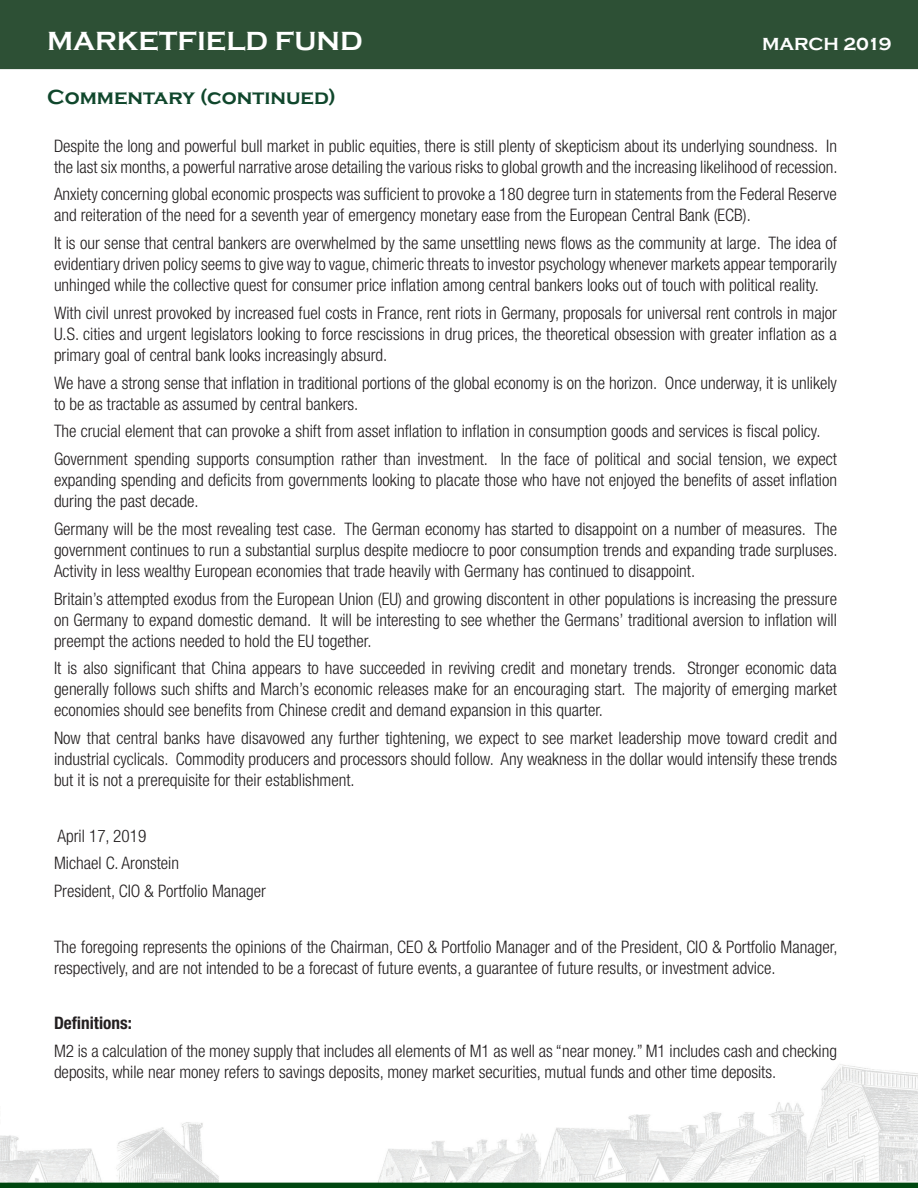
<style>
.page{position:relative;width:918px;height:1188px;background:#fff}
.page>*{position:absolute;margin:0;border:0;box-sizing:border-box;transform-origin:0 0}
.Date{font:700 27px "Copperplate Gothic";color:#fff}
.Heading_3{font:700 21px "Copperplate Gothic";color:#10472c}
.Date-2{font:700 18px "Copperplate Gothic";letter-spacing:-.01em;color:#fff}
.t1{font:300 condensed 17.25px/21px "Helvetica Neue";color:#231f20;text-align:justify}
.t2{font:700 condensed 17.25px "Helvetica Neue";color:#231f20}
</style>
<div class="page">
<div style="left:0;top:0;width:918px;height:69px;background:#2d5035"></div>
<img style="left:0;top:1064px;width:918px;height:124px">
<p class="Date" style="left:47px;top:27px;width:317px">MARKETFIELD FUND</p>
<p class="Date-2" style="left:762px;top:34px;width:131px">MARCH 2019</p>
<p class="Heading_3" style="left:47px;top:85px;width:290px">Commentary (continued)</p>
<p class="t1" style="left:54px;top:135px;width:785px">Despite the long and powerful bull market in public equities, there is still plenty of skepticism about its underlying soundness. In the last six months, a powerful narrative arose detailing the various risks to global growth and the increasing likelihood of recession.</p>
<p class="t1" style="left:54px;top:184px;width:784px">Anxiety concerning global economic prospects was sufficient to provoke a 180 degree turn in statements from the Federal Reserve and reiteration of the need for a seventh year of emergency monetary ease from the European Central Bank (ECB).</p>
<p class="t1" style="left:54px;top:232px;width:784px">It is our sense that central bankers are overwhelmed by the same unsettling news flows as the community at large. The idea of evidentiary driven policy seems to give way to vague, chimeric threats to investor psychology whenever markets appear temporarily unhinged while the collective quest for consumer price inflation among central bankers looks out of touch with political reality.</p>
<p class="t1" style="left:54px;top:302px;width:785px">With civil unrest provoked by increased fuel costs in France, rent riots in Germany, proposals for universal rent controls in major U.S. cities and urgent legislators looking to force rescissions in drug prices, the theoretical obsession with greater inflation as a primary goal of central bank looks increasingly absurd.</p>
<p class="t1" style="left:54px;top:372px;width:785px">We have a strong sense that inflation in traditional portions of the global economy is on the horizon. Once underway, it is unlikely to be as tractable as assumed by central bankers.</p>
<p class="t1" style="left:54px;top:421px;width:768px">The crucial element that can provoke a shift from asset inflation to inflation in consumption goods and services is fiscal policy.</p>
<p class="t1" style="left:54px;top:448px;width:785px">Government spending supports consumption rather than investment. In the face of political and social tension, we expect expanding spending and deficits from governments looking to placate those who have not enjoyed the benefits of asset inflation during the past decade.</p>
<p class="t1" style="left:54px;top:518px;width:785px">Germany will be the most revealing test case. The German economy has started to disappoint on a number of measures. The government continues to run a substantial surplus despite mediocre to poor consumption trends and expanding trade surpluses.<br>Activity in less wealthy European economies that trade heavily with Germany has continued to disappoint.</p>
<p class="t1" style="left:54px;top:588px;width:785px">Britain’s attempted exodus from the European Union (EU) and growing discontent in other populations is increasing the pressure on Germany to expand domestic demand. It will be interesting to see whether the Germans’ traditional aversion to inflation will preempt the actions needed to hold the EU together.</p>
<p class="t1" style="left:54px;top:658px;width:785px">It is also significant that China appears to have succeeded in reviving credit and monetary trends. Stronger economic data generally follows such shifts and March’s economic releases make for an encouraging start. The majority of emerging market economies should see benefits from Chinese credit and demand expansion in this quarter.</p>
<p class="t1" style="left:54px;top:727px;width:785px">Now that central banks have disavowed any further tightening, we expect to see market leadership move toward credit and industrial cyclicals. Commodity producers and processors should follow. Any weakness in the dollar would intensify these trends but it is not a prerequisite for their establishment.</p>
<p class="t1" style="left:58px;top:825px;width:90px">April 17, 2019</p>
<p class="t1" style="left:54px;top:853px;width:127px">Michael C. Aronstein</p>
<p class="t1" style="left:54px;top:880px;width:214px">President, CIO &amp; Portfolio Manager</p>
<p class="t1" style="left:54px;top:936px;width:785px">The foregoing represents the opinions of the Chairman, CEO &amp; Portfolio Manager and of the President, CIO &amp; Portfolio Manager, respectively, and are not intended to be a forecast of future events, a guarantee of future results, or investment advice.</p>
<p class="t2" style="left:54px;top:1013px;width:79px">Definitions:</p>
<p class="t1" style="left:54px;top:1040px;width:785px">M2 is a calculation of the money supply that includes all elements of M1 as well as “near money.” M1 includes cash and checking deposits, while near money refers to savings deposits, money market securities, mutual funds and other time deposits.</p>
</div>
